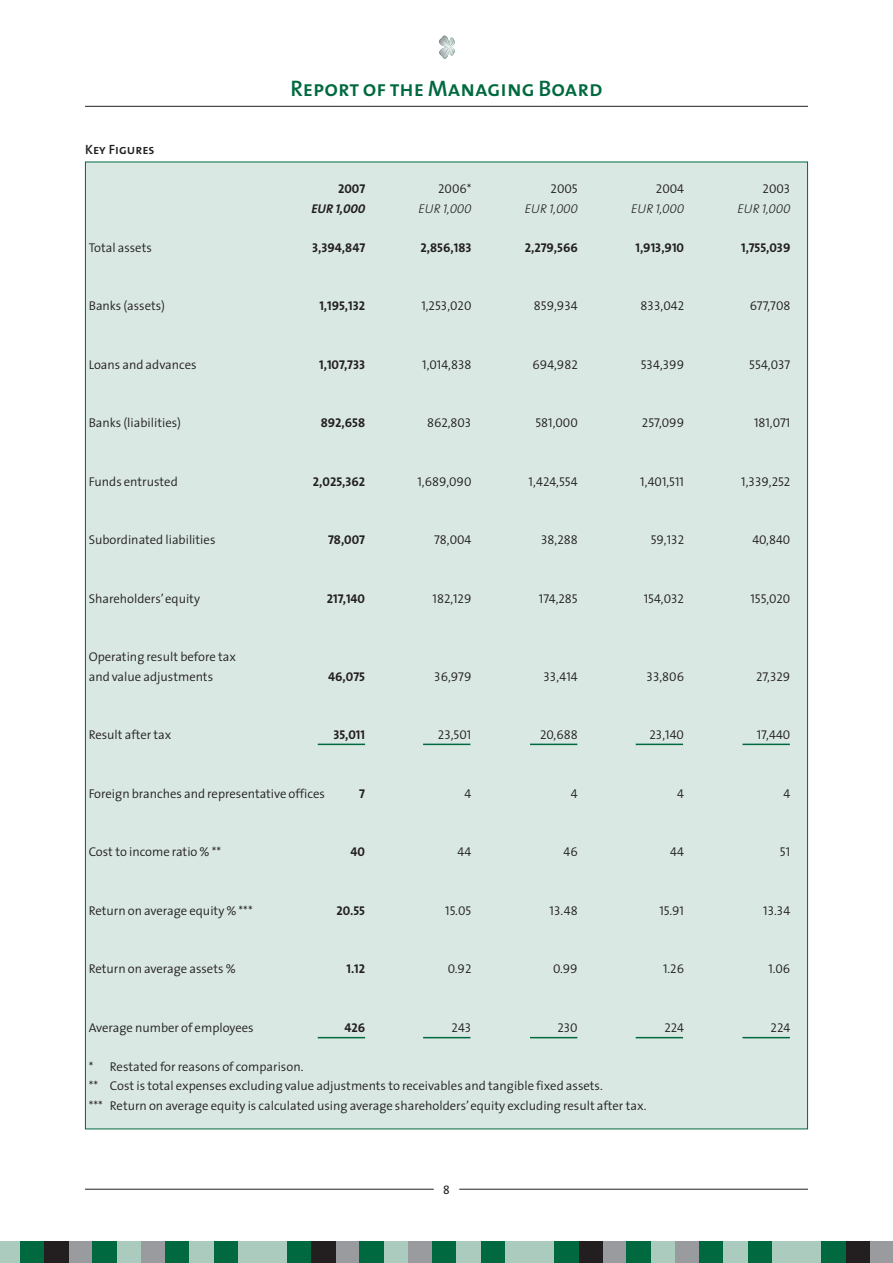
<style>
.page{position:relative;width:893px;height:1263px;background:#fff}
.page>*{position:absolute;margin:0;border:0;box-sizing:border-box;transform-origin:0 0}
.t1{font:22.5px "The Sans Semi Bold Caps";color:#00693f}
.t2{font:13.5px "The Sans Semi Bold Caps";color:#231f20}
.t3{font:300 12.75px/19.5px "The Sans";color:#231f20}
.t4{font:12.75px "The Sans Semi Light Caps";color:#231f20}
.t5{font:12.75px "The Sans Bold Caps";color:#231f20}
.t6{font:italic 12.75px "The Sans Light Caps";color:#231f20}
.t7{font:italic 12.75px "The Sans Bold Caps";color:#231f20}
.t8{font:12px "The Sans";color:#231f20}
.s1{font-family:"The Sans";font-weight:700}
</style>
<div class="page">
<svg style="left:439px;top:36px;width:16px;height:23px"></svg>
<hr style="left:85px;top:1189px;width:349px;height:1px;background:#231f20">
<hr style="left:459px;top:1189px;width:349px;height:1px;background:#231f20">
<div style="left:85px;top:162px;width:722px;height:967px;background:#d9e8e2"></div>
<hr style="left:742px;top:1037px;width:48px;height:1px;background:#00693f">
<hr style="left:636px;top:1037px;width:47px;height:1px;background:#00693f">
<hr style="left:530px;top:1037px;width:47px;height:1px;background:#00693f">
<hr style="left:423px;top:1037px;width:47px;height:1px;background:#00693f">
<hr style="left:318px;top:1037px;width:47px;height:1px;background:#00693f">
<hr style="left:742px;top:744px;width:48px;height:1px;background:#00693f">
<hr style="left:636px;top:744px;width:47px;height:1px;background:#00693f">
<hr style="left:530px;top:744px;width:47px;height:1px;background:#00693f">
<hr style="left:423px;top:744px;width:47px;height:1px;background:#00693f">
<hr style="left:318px;top:744px;width:47px;height:1px;background:#00693f">
<hr style="left:85px;top:106px;width:723px;height:1px;background:#231f20">
<div style="left:0;top:1242px;width:20px;height:21px;background:#aacbbd"></div>
<div style="left:20px;top:1242px;width:25px;height:21px;background:#00693f"></div>
<div style="left:45px;top:1242px;width:24px;height:21px;background:#231f20"></div>
<div style="left:69px;top:1242px;width:24px;height:21px;background:#999b9e"></div>
<div style="left:93px;top:1242px;width:24px;height:21px;background:#00693f"></div>
<div style="left:117px;top:1242px;width:24px;height:21px;background:#aacbbd"></div>
<div style="left:141px;top:1242px;width:24px;height:21px;background:#999b9e"></div>
<div style="left:165px;top:1242px;width:24px;height:21px;background:#00693f"></div>
<div style="left:189px;top:1242px;width:25px;height:21px;background:#aacbbd"></div>
<div style="left:214px;top:1242px;width:24px;height:21px;background:#00693f"></div>
<div style="left:238px;top:1242px;width:25px;height:21px;background:#aacbbd"></div>
<div style="left:263px;top:1242px;width:24px;height:21px;background:#aacbbd"></div>
<div style="left:287px;top:1242px;width:25px;height:21px;background:#00693f"></div>
<div style="left:312px;top:1242px;width:24px;height:21px;background:#231f20"></div>
<div style="left:336px;top:1242px;width:24px;height:21px;background:#999b9e"></div>
<div style="left:360px;top:1242px;width:24px;height:21px;background:#00693f"></div>
<div style="left:384px;top:1242px;width:24px;height:21px;background:#aacbbd"></div>
<div style="left:408px;top:1242px;width:24px;height:21px;background:#999b9e"></div>
<div style="left:432px;top:1242px;width:24px;height:21px;background:#00693f"></div>
<div style="left:456px;top:1242px;width:25px;height:21px;background:#aacbbd"></div>
<div style="left:481px;top:1242px;width:24px;height:21px;background:#00693f"></div>
<div style="left:505px;top:1242px;width:25px;height:21px;background:#aacbbd"></div>
<div style="left:530px;top:1242px;width:24px;height:21px;background:#aacbbd"></div>
<div style="left:554px;top:1242px;width:25px;height:21px;background:#00693f"></div>
<div style="left:579px;top:1242px;width:24px;height:21px;background:#231f20"></div>
<div style="left:603px;top:1242px;width:24px;height:21px;background:#999b9e"></div>
<div style="left:627px;top:1242px;width:24px;height:21px;background:#00693f"></div>
<div style="left:651px;top:1242px;width:25px;height:21px;background:#aacbbd"></div>
<div style="left:676px;top:1242px;width:23px;height:21px;background:#999b9e"></div>
<div style="left:699px;top:1242px;width:24px;height:21px;background:#00693f"></div>
<div style="left:723px;top:1242px;width:25px;height:21px;background:#aacbbd"></div>
<div style="left:748px;top:1242px;width:24px;height:21px;background:#00693f"></div>
<div style="left:772px;top:1242px;width:25px;height:21px;background:#aacbbd"></div>
<div style="left:797px;top:1242px;width:24px;height:21px;background:#aacbbd"></div>
<div style="left:821px;top:1242px;width:25px;height:21px;background:#00693f"></div>
<div style="left:846px;top:1242px;width:24px;height:21px;background:#231f20"></div>
<div style="left:870px;top:1242px;width:23px;height:21px;background:#999b9e"></div>
<p class="t2" style="left:85px;top:138px;width:71px">Key Figures</p>
<h1 class="t1" style="left:290px;top:69px;width:314px">Report of the Managing Board</h1>
<p class="t5" style="left:338px;top:178px;width:29px">2007</p>
<p class="t4" style="left:438px;top:178px;width:35px">2006*</p>
<p class="t4" style="left:551px;top:178px;width:29px">2005</p>
<p class="t4" style="left:656px;top:178px;width:30px">2004</p>
<p class="t4" style="left:763px;top:178px;width:29px">2003</p>
<p class="t7" style="left:311px;top:198px;width:55px"><span class="s1">EUR</span> 1,000</p>
<p class="t6" style="left:419px;top:198px;width:54px">EUR 1,000</p>
<p class="t6" style="left:525px;top:198px;width:54px">EUR 1,000</p>
<p class="t6" style="left:631px;top:198px;width:54px">EUR 1,000</p>
<p class="t6" style="left:737px;top:198px;width:54px">EUR 1,000</p>
<p class="t3" style="left:89px;top:237px;width:65px">Total assets</p>
<p class="t5" style="left:312px;top:237px;width:55px">3,394,847</p>
<p class="t5" style="left:420px;top:237px;width:53px">2,856,183</p>
<p class="t5" style="left:525px;top:237px;width:54px">2,279,566</p>
<p class="t5" style="left:635px;top:237px;width:50px">1,913,910</p>
<p class="t5" style="left:741px;top:237px;width:51px">1,755,039</p>
<p class="t3" style="left:89px;top:296px;width:78px">Banks (assets)</p>
<p class="t5" style="left:319px;top:295px;width:47px">1,195,132</p>
<p class="t4" style="left:421px;top:295px;width:52px">1,253,020</p>
<p class="t4" style="left:534px;top:295px;width:45px">859,934</p>
<p class="t4" style="left:641px;top:295px;width:45px">833,042</p>
<p class="t4" style="left:750px;top:295px;width:42px">677,708</p>
<p class="t3" style="left:89px;top:354px;width:109px">Loans and advances</p>
<p class="t5" style="left:319px;top:354px;width:48px">1,107,733</p>
<p class="t4" style="left:422px;top:354px;width:51px">1,014,838</p>
<p class="t4" style="left:533px;top:354px;width:47px">694,982</p>
<p class="t4" style="left:641px;top:354px;width:45px">534,399</p>
<p class="t4" style="left:749px;top:354px;width:43px">554,037</p>
<p class="t3" style="left:89px;top:413px;width:94px">Banks (liabilities)</p>
<p class="t5" style="left:321px;top:412px;width:46px">892,658</p>
<p class="t4" style="left:427px;top:412px;width:46px">862,803</p>
<p class="t4" style="left:535px;top:412px;width:44px">581,000</p>
<p class="t4" style="left:642px;top:412px;width:44px">257,099</p>
<p class="t4" style="left:754px;top:412px;width:38px">181,071</p>
<p class="t3" style="left:89px;top:471px;width:91px">Funds entrusted</p>
<p class="t5" style="left:313px;top:471px;width:54px">2,025,362</p>
<p class="t4" style="left:417px;top:471px;width:55px">1,689,090</p>
<p class="t4" style="left:529px;top:471px;width:51px">1,424,554</p>
<p class="t4" style="left:640px;top:471px;width:45px">1,401,511</p>
<p class="t4" style="left:741px;top:471px;width:51px">1,339,252</p>
<p class="t3" style="left:89px;top:530px;width:128px">Subordinated liabilities</p>
<p class="t5" style="left:328px;top:529px;width:39px">78,007</p>
<p class="t4" style="left:434px;top:529px;width:39px">78,004</p>
<p class="t4" style="left:541px;top:529px;width:38px">38,288</p>
<p class="t4" style="left:651px;top:529px;width:35px">59,132</p>
<p class="t4" style="left:752px;top:529px;width:39px">40,840</p>
<p class="t3" style="left:89px;top:588px;width:113px">Shareholders’ equity</p>
<p class="t5" style="left:327px;top:588px;width:40px">217,140</p>
<p class="t4" style="left:433px;top:588px;width:40px">182,129</p>
<p class="t4" style="left:539px;top:588px;width:40px">174,285</p>
<p class="t4" style="left:644px;top:588px;width:42px">154,032</p>
<p class="t4" style="left:750px;top:588px;width:41px">155,020</p>
<p class="t3" style="left:89px;top:647px;width:149px">Operating result before tax and value adjustments</p>
<p class="t5" style="left:328px;top:666px;width:38px">46,075</p>
<p class="t4" style="left:434px;top:666px;width:39px">36,979</p>
<p class="t4" style="left:543px;top:666px;width:36px">33,414</p>
<p class="t4" style="left:646px;top:666px;width:39px">33,806</p>
<p class="t4" style="left:756px;top:666px;width:36px">27,329</p>
<p class="t3" style="left:89px;top:725px;width:84px">Result after tax</p>
<p class="t5" style="left:333px;top:724px;width:33px">35,011</p>
<p class="t4" style="left:438px;top:724px;width:35px">23,501</p>
<p class="t4" style="left:540px;top:724px;width:39px">20,688</p>
<p class="t4" style="left:650px;top:724px;width:36px">23,140</p>
<p class="t4" style="left:757px;top:724px;width:35px">17,440</p>
<p class="t3" style="left:89px;top:783px;width:238px">Foreign branches and representative offices</p>
<p class="t5" style="left:359px;top:783px;width:7px">7</p>
<p class="t4" style="left:464px;top:783px;width:8px">4</p>
<p class="t4" style="left:571px;top:783px;width:8px">4</p>
<p class="t4" style="left:677px;top:783px;width:8px">4</p>
<p class="t4" style="left:783px;top:783px;width:8px">4</p>
<p class="t3" style="left:89px;top:842px;width:134px">Cost to income ratio % **</p>
<p class="t5" style="left:351px;top:841px;width:16px">40</p>
<p class="t4" style="left:458px;top:841px;width:15px">44</p>
<p class="t4" style="left:564px;top:841px;width:16px">46</p>
<p class="t4" style="left:670px;top:841px;width:15px">44</p>
<p class="t4" style="left:780px;top:841px;width:12px">51</p>
<p class="t3" style="left:89px;top:900px;width:166px">Return on average equity % ***</p>
<p class="t5" style="left:337px;top:900px;width:30px">20.55</p>
<p class="t4" style="left:445px;top:900px;width:28px">15.05</p>
<p class="t4" style="left:550px;top:900px;width:30px">13.48</p>
<p class="t4" style="left:659px;top:900px;width:26px">15.91</p>
<p class="t4" style="left:763px;top:900px;width:29px">13.34</p>
<p class="t3" style="left:89px;top:959px;width:149px">Return on average assets %</p>
<p class="t5" style="left:347px;top:958px;width:20px">1.12</p>
<p class="t4" style="left:448px;top:958px;width:25px">0.92</p>
<p class="t4" style="left:553px;top:958px;width:26px">0.99</p>
<p class="t4" style="left:663px;top:958px;width:22px">1.26</p>
<p class="t4" style="left:768px;top:958px;width:23px">1.06</p>
<p class="t3" style="left:89px;top:1017px;width:167px">Average number of employees</p>
<p class="t5" style="left:344px;top:1017px;width:22px">426</p>
<p class="t4" style="left:452px;top:1017px;width:21px">243</p>
<p class="t4" style="left:557px;top:1017px;width:22px">230</p>
<p class="t4" style="left:664px;top:1017px;width:21px">224</p>
<p class="t4" style="left:771px;top:1017px;width:21px">224</p>
<p class="t3" style="left:89px;top:1056px;width:559px">* Restated for reasons of comparison.<br>** Cost is total expenses excluding value adjustments to receivables and tangible fixed assets.<br>*** Return on average equity is calculated using average shareholders’ equity excluding result after tax.</p>
<p class="t8" style="left:443px;top:1179px;width:8px">8</p>
</div>
